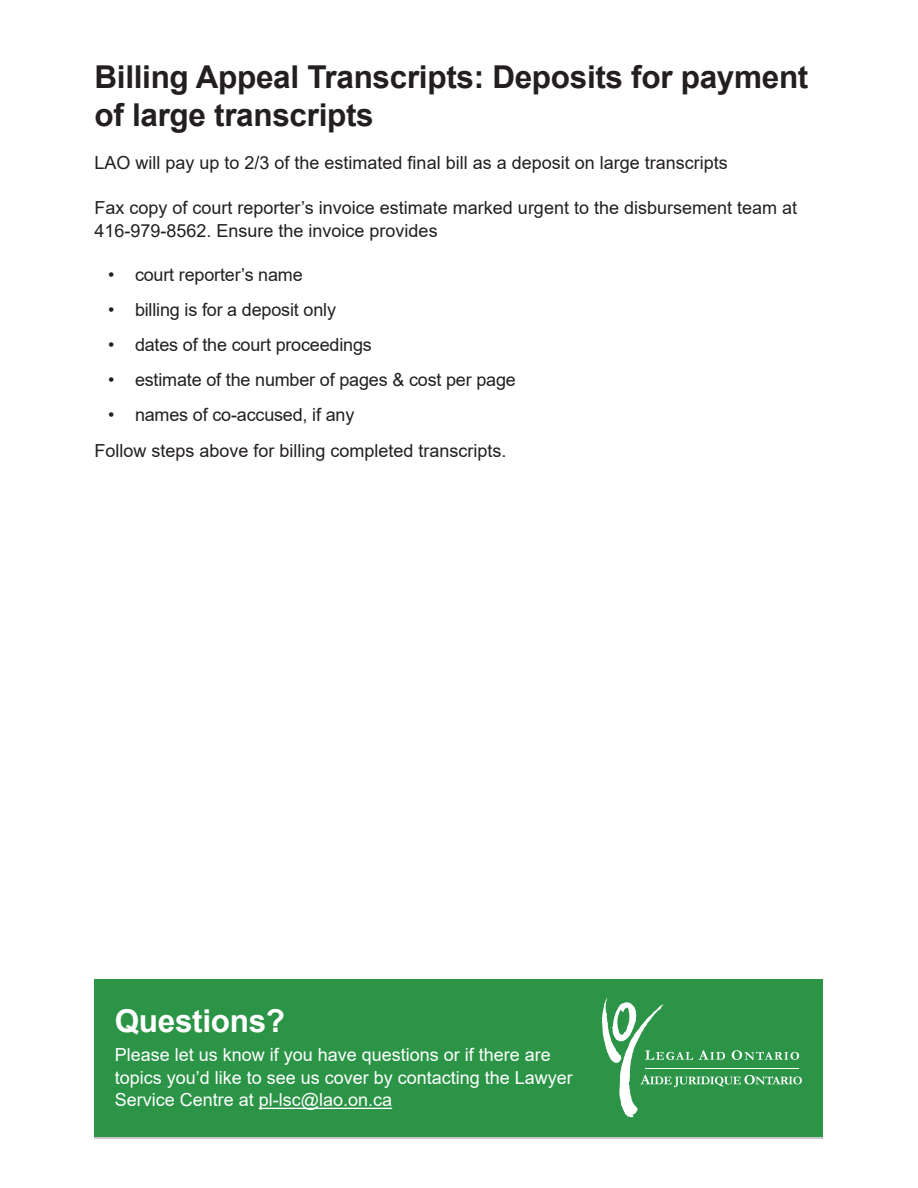
<style>
.page{position:relative;width:918px;height:1188px;background:#fff}
.page>*{position:absolute;margin:0;border:0;box-sizing:border-box;transform-origin:0 0}
.Heading_2{font:700 31.5px/37.8px "Arial";letter-spacing:-.01em;color:#231f20}
.Heading_2-2{font:700 31.5px "Arial";letter-spacing:-.01em;color:#fff}
.t1{font:18px/22.5px "Arial";color:#231f20}
.t2{font:18px/22.5px "Arial";color:#fff}
</style>
<div class="page">
<div style="left:94px;top:1104px;width:730px;height:34px;background:#2b9447"></div>
<div style="left:94px;top:979px;width:730px;height:157px;background:#2b9447"></div>
<hr style="left:259px;top:1108px;width:133px;height:1px;background:#fff">
<svg style="left:602px;top:998px;width:200px;height:119px"></svg>
<h2 class="Heading_2" style="left:94px;top:58px;width:715px">Billing Appeal Transcripts: Deposits for payment of large transcripts</h2>
<p class="t1" style="left:94px;top:151px;width:635px">LAO will pay up to 2/3 of the estimated final bill as a deposit on large transcripts</p>
<p class="t1" style="left:94px;top:196px;width:704px">Fax copy of court reporter’s invoice estimate marked urgent to the disbursement team at<br>416-979-8562. Ensure the invoice provides</p>
<p class="t1" style="left:108px;top:263px;width:196px">• court reporter’s name</p>
<p class="t1" style="left:108px;top:298px;width:230px">• billing is for a deposit only</p>
<p class="t1" style="left:108px;top:333px;width:265px">• dates of the court proceedings</p>
<p class="t1" style="left:108px;top:368px;width:409px">• estimate of the number of pages &amp; cost per page</p>
<p class="t1" style="left:108px;top:403px;width:248px">• names of co-accused, if any</p>
<p class="t1" style="left:94px;top:439px;width:414px">Follow steps above for billing completed transcripts.</p>
<h2 class="Heading_2-2" style="left:115px;top:999px;width:172px">Questions?</h2>
<p class="t2" style="left:115px;top:1044px;width:460px">Please let us know if you have questions or if there are topics you’d like to see us cover by contacting the Lawyer<br>Service Centre at pl‑lsc@lao.on.ca</p>
</div>
